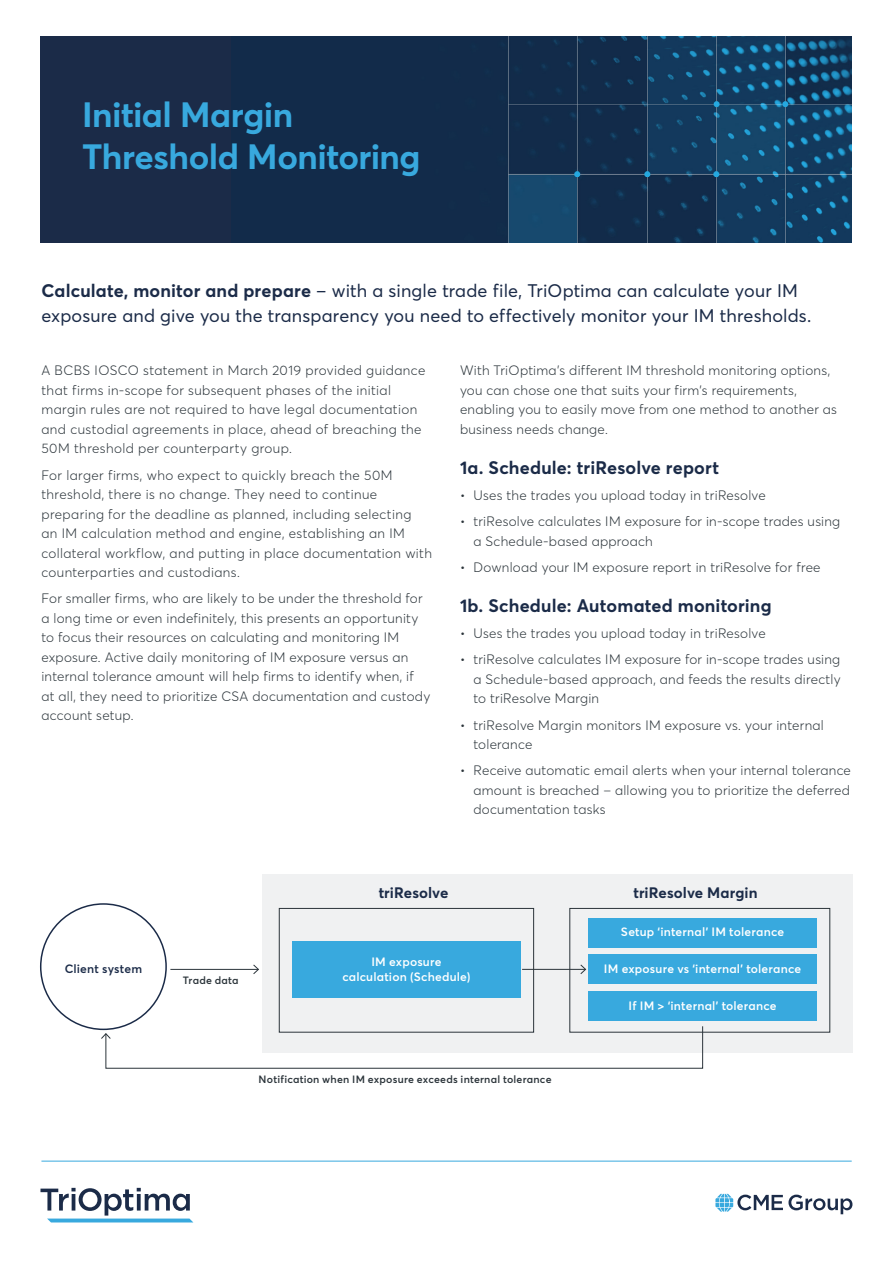
<style>
.page{position:relative;width:893px;height:1263px;background:#fff}
.page>*{position:absolute;margin:0;border:0;box-sizing:border-box;transform-origin:0 0}
.t1{font:700 34.65px/41.7px "Averta";letter-spacing:-.015em;color:#38a9de}
.t2{font:18px/25.5px "Averta";letter-spacing:.01em;color:#1b2b48}
.t3{font:700 18px "Averta";letter-spacing:.01em;color:#1b2b48}
.t4{font:700 15px "Averta";letter-spacing:.005em;color:#1b2b48}
.t5{font:300 13.5px/19.5px "Averta";letter-spacing:.02em;color:#2b343a}
.t6{font:600 12px/15px "Averta";letter-spacing:.015em;color:#fff;text-align:center}
.t7{font:600 12px "Averta";letter-spacing:.015em;color:#1b2b48}
.t8{font:600 10.5px "Averta";letter-spacing:.02em;color:#2b343a}
.s1{font-weight:700}
</style>
<div class="page">
<hr style="left:41px;top:1161px;width:811px;height:1px;background:#38a9de">
<svg style="left:715px;top:1194px;width:137px;height:20px"></svg>
<svg style="left:40px;top:1188px;width:153px;height:34px"></svg>
<div style="left:262px;top:874px;width:590px;height:178px;background:#f0f1f2"></div>
<div style="left:292px;top:941px;width:228px;height:56px;background:#38a9de"></div>
<div style="left:589px;top:918px;width:228px;height:29px;background:#38a9de"></div>
<div style="left:589px;top:955px;width:228px;height:29px;background:#38a9de"></div>
<div style="left:589px;top:991px;width:228px;height:30px;background:#38a9de"></div>
<div style="left:279px;top:908px;width:255px;height:124px;border:1px solid #2b343a"></div>
<div style="left:570px;top:908px;width:260px;height:124px;border:1px solid #2b343a"></div>
<hr style="left:522px;top:969px;width:64px;height:1px;background:#2b343a">
<svg style="left:580px;top:964px;width:6px;height:10px"></svg>
<svg style="left:101px;top:1026px;width:602px;height:42px"></svg>
<div style="left:40px;top:36px;width:811px;height:207px;background:#122b4a"></div>
<img style="left:442px;top:36px;width:409px;height:207px">
<hr style="left:170px;top:969px;width:88px;height:1px;background:#2b343a">
<svg style="left:253px;top:964px;width:6px;height:10px"></svg>
<h1 class="t1" style="left:82px;top:92px;width:340px">Initial Margin<br>Threshold Monitoring</h1>
<h2 class="t2" style="left:41px;top:277px;width:771px"><span class="s1">Calculate, monitor and prepare</span> – with a single trade file, TriOptima can calculate your IM exposure and give you the transparency you need to effectively monitor your IM thresholds.</h2>
<p class="t5" style="left:41px;top:360px;width:385px">A BCBS IOSCO statement in March 2019 provided guidance that firms in-scope for subsequent phases of the initial margin rules are not required to have legal documentation and custodial agreements in place, ahead of breaching the 50M threshold per counterparty group.</p>
<p class="t5" style="left:41px;top:465px;width:392px">For larger firms, who expect to quickly breach the 50M threshold, there is no change. They need to continue preparing for the deadline as planned, including selecting<br>an IM calculation method and engine, establishing an IM collateral workflow, and putting in place documentation with counterparties and custodians.</p>
<p class="t5" style="left:41px;top:588px;width:390px">For smaller firms, who are likely to be under the threshold for a long time or even indefinitely, this presents an opportunity to focus their resources on calculating and monitoring IM exposure. Active daily monitoring of IM exposure versus an internal tolerance amount will help firms to identify when, if<br>at all, they need to prioritize CSA documentation and custody account setup.</p>
<p class="t5" style="left:460px;top:360px;width:378px">With TriOptima’s different IM threshold monitoring options, you can chose one that suits your firm’s requirements, enabling you to easily move from one method to another as business needs change.</p>
<h2 class="t3" style="left:460px;top:455px;width:261px">1a. Schedule: triResolve report</h2>
<p class="t5" style="left:460px;top:485px;width:307px">• Uses the trades you upload today in triResolve</p>
<p class="t5" style="left:473px;top:511px;width:368px;text-indent:-14px">• triResolve calculates IM exposure for in-scope trades using a Schedule-based approach</p>
<p class="t5" style="left:460px;top:557px;width:362px">• Download your IM exposure report in triResolve for free</p>
<h2 class="t3" style="left:460px;top:593px;width:313px">1b. Schedule: Automated monitoring</h2>
<p class="t5" style="left:460px;top:623px;width:307px">• Uses the trades you upload today in triResolve</p>
<p class="t5" style="left:473px;top:649px;width:369px;text-align:justify;text-indent:-14px">• triResolve calculates IM exposure for in-scope trades using a Schedule-based approach, and feeds the results directly to triResolve Margin</p>
<p class="t5" style="left:473px;top:714px;width:352px;text-indent:-14px">• triResolve Margin monitors IM exposure vs. your internal tolerance</p>
<p class="t5" style="left:473px;top:760px;width:379px;text-align:justify;text-indent:-14px">• Receive automatic email alerts when your internal tolerance amount is breached – allowing you to prioritize the deferred documentation tasks</p>
<p class="t7" style="left:65px;top:960px;width:79px">Client system</p>
<p class="t8" style="left:183px;top:973px;width:57px">Trade data</p>
<p class="t4" style="left:379px;top:882px;width:71px">triResolve</p>
<p class="t6" style="left:342px;top:953px;width:130px">IM exposure calculation (Schedule)</p>
<p class="t8" style="left:259px;top:1072px;width:294px">Notification when IM exposure exceeds internal tolerance</p>
<p class="t4" style="left:633px;top:882px;width:126px">triResolve Margin</p>
<p class="t6" style="left:621px;top:924px;width:165px">Setup ‘internal’ IM tolerance</p>
<p class="t6" style="left:604px;top:961px;width:199px">IM exposure vs ‘internal’ tolerance</p>
<p class="t6" style="left:629px;top:997px;width:150px">If IM &gt; ‘internal’ tolerance</p>
</div>
